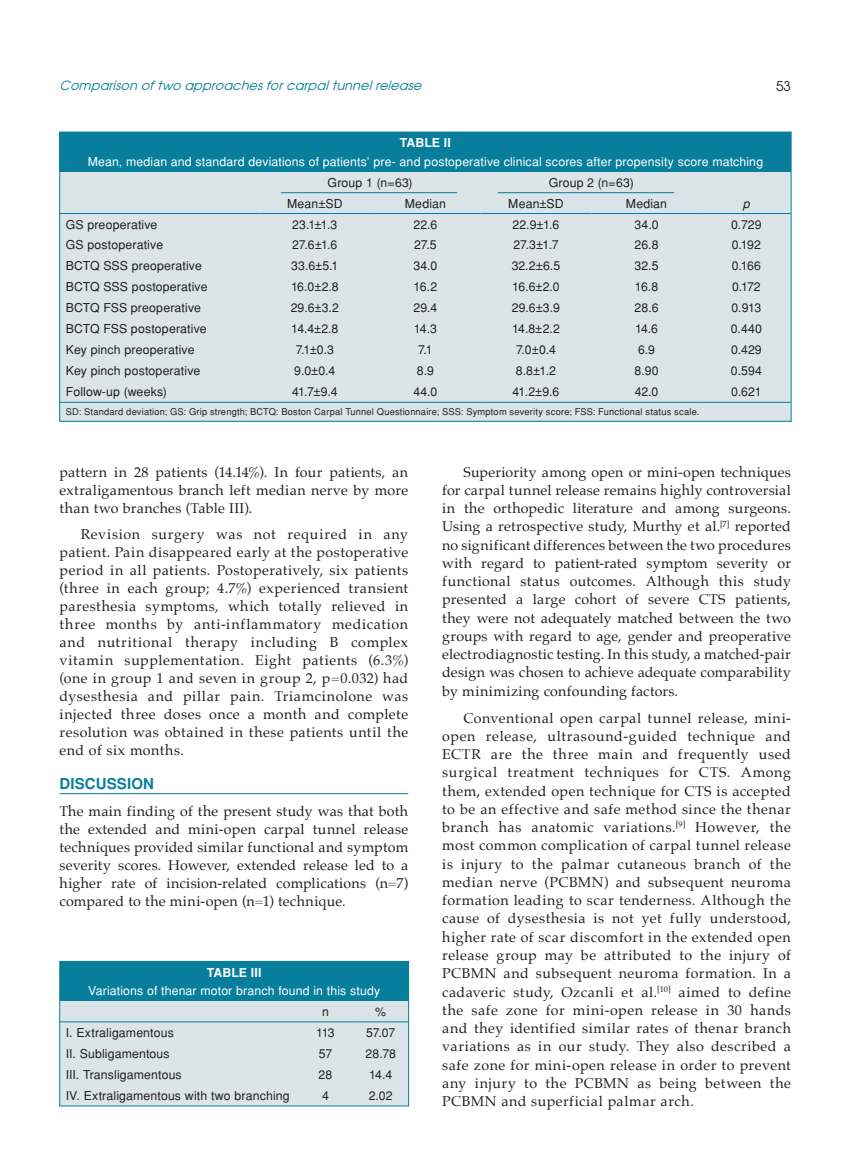
<style>
.page{position:relative;width:859px;height:1170px;background:#fff}
.page>*{position:absolute;margin:0;border:0;box-sizing:border-box;transform-origin:0 0}
.t1{font:700 15px "Helvetica Tr";letter-spacing:.01em;color:#077e9b}
.t2{font:14.25px/18.3px "Palatino";letter-spacing:.025em;color:#231f20;text-align:justify}
.t3{font:13.5px "Avant Garde Tr";color:#231f20}
.t4{font:italic 12.75px "Avant Garde Tr";color:#077e9b}
.t5{font:12.3px "Helvetica Normal Tr";letter-spacing:.01em;color:#231f20}
.t6{font:12.3px "Helvetica Normal Tr";letter-spacing:.01em;color:#fff}
.t7{font:700 12.3px "Helvetica Tr";letter-spacing:.005em;color:#fff}
.t8{font:italic 12.3px "Helvetica Tr";color:#231f20}
.t9{font:9.3px "Helvetica Normal Tr";letter-spacing:.02em;color:#231f20}
</style>
<div class="page">
<hr style="left:60px;top:793px;width:348px;height:1px;background:#077e9b">
<div style="left:60px;top:132px;width:731px;height:289px;background:#dae4e9"></div>
<div style="left:60px;top:132px;width:731px;height:39px;background:#077e9b"></div>
<hr style="left:60px;top:402px;width:200px;height:1px;background:#077e9b">
<hr style="left:260px;top:402px;width:110px;height:1px;background:#077e9b">
<hr style="left:370px;top:402px;width:111px;height:1px;background:#077e9b">
<hr style="left:481px;top:402px;width:110px;height:1px;background:#077e9b">
<hr style="left:591px;top:402px;width:111px;height:1px;background:#077e9b">
<hr style="left:702px;top:402px;width:89px;height:1px;background:#077e9b">
<hr style="left:60px;top:213px;width:200px;height:1px;background:#077e9b">
<hr style="left:260px;top:213px;width:110px;height:1px;background:#077e9b">
<hr style="left:370px;top:213px;width:111px;height:1px;background:#077e9b">
<hr style="left:481px;top:213px;width:110px;height:1px;background:#077e9b">
<hr style="left:591px;top:213px;width:111px;height:1px;background:#077e9b">
<hr style="left:702px;top:213px;width:89px;height:1px;background:#077e9b">
<hr style="left:281px;top:192px;width:176px;height:1px;background:#077e9b">
<hr style="left:498px;top:192px;width:176px;height:1px;background:#077e9b">
<div style="left:60px;top:961px;width:349px;height:144px;background:#dae4e9"></div>
<div style="left:60px;top:961px;width:348px;height:39px;background:#077e9b"></div>
<hr style="left:60px;top:1021px;width:238px;height:1px;background:#077e9b">
<hr style="left:298px;top:1021px;width:55px;height:1px;background:#077e9b">
<hr style="left:353px;top:1021px;width:55px;height:1px;background:#077e9b">
<div style="left:60px;top:961px;width:349px;height:145px;border:1px solid #077e9b"></div>
<p class="t4" style="left:60px;top:78px;width:367px">Comparison oftwo approachesforcarpaltunnelrelease</p>
<p class="t3" style="left:776px;top:77px;width:16px">53</p>
<p class="t7" style="left:400px;top:135px;width:53px">TABLE II</p>
<p class="t6" style="left:88px;top:154px;width:677px">Mean, median and standard deviations of patients’ pre- and postoperative clinical scores after propensity score matching</p>
<p class="t5" style="left:328px;top:175px;width:87px">Group 1 (n=63)</p>
<p class="t5" style="left:549px;top:175px;width:87px">Group 2 (n=63)</p>
<p class="t5" style="left:287px;top:196px;width:57px">Mean±SD</p>
<p class="t5" style="left:405px;top:196px;width:43px">Median</p>
<p class="t5" style="left:508px;top:196px;width:57px">Mean±SD</p>
<p class="t5" style="left:626px;top:196px;width:43px">Median</p>
<p class="t8" style="left:743px;top:196px;width:8px">p</p>
<p class="t5" style="left:66px;top:217px;width:93px">GS preoperative</p>
<p class="t5" style="left:292px;top:217px;width:47px">23.1±1.3</p>
<p class="t5" style="left:413px;top:217px;width:25px">22.6</p>
<p class="t5" style="left:513px;top:217px;width:48px">22.9±1.6</p>
<p class="t5" style="left:635px;top:217px;width:25px">34.0</p>
<p class="t5" style="left:731px;top:217px;width:32px">0.729</p>
<p class="t5" style="left:66px;top:238px;width:99px">GS postoperative</p>
<p class="t5" style="left:292px;top:238px;width:47px">27.6±1.6</p>
<p class="t5" style="left:414px;top:238px;width:24px">27.5</p>
<p class="t5" style="left:513px;top:238px;width:47px">27.3±1.7</p>
<p class="t5" style="left:634px;top:238px;width:26px">26.8</p>
<p class="t5" style="left:732px;top:238px;width:31px">0.192</p>
<p class="t5" style="left:66px;top:259px;width:137px">BCTQ SSS preoperative</p>
<p class="t5" style="left:291px;top:259px;width:49px">33.6±5.1</p>
<p class="t5" style="left:413px;top:259px;width:25px">34.0</p>
<p class="t5" style="left:512px;top:259px;width:50px">32.2±6.5</p>
<p class="t5" style="left:635px;top:259px;width:25px">32.5</p>
<p class="t5" style="left:732px;top:259px;width:31px">0.166</p>
<p class="t5" style="left:66px;top:280px;width:143px">BCTQ SSS postoperative</p>
<p class="t5" style="left:291px;top:280px;width:49px">16.0±2.8</p>
<p class="t5" style="left:414px;top:280px;width:25px">16.2</p>
<p class="t5" style="left:512px;top:280px;width:49px">16.6±2.0</p>
<p class="t5" style="left:635px;top:280px;width:25px">16.8</p>
<p class="t5" style="left:732px;top:280px;width:30px">0.172</p>
<p class="t5" style="left:66px;top:301px;width:137px">BCTQ FSS preoperative</p>
<p class="t5" style="left:291px;top:301px;width:50px">29.6±3.2</p>
<p class="t5" style="left:413px;top:301px;width:25px">29.4</p>
<p class="t5" style="left:512px;top:301px;width:50px">29.6±3.9</p>
<p class="t5" style="left:635px;top:301px;width:25px">28.6</p>
<p class="t5" style="left:731px;top:301px;width:31px">0.913</p>
<p class="t5" style="left:66px;top:322px;width:142px">BCTQ FSS postoperative</p>
<p class="t5" style="left:291px;top:322px;width:49px">14.4±2.8</p>
<p class="t5" style="left:414px;top:322px;width:25px">14.3</p>
<p class="t5" style="left:512px;top:322px;width:49px">14.8±2.2</p>
<p class="t5" style="left:635px;top:322px;width:25px">14.6</p>
<p class="t5" style="left:731px;top:322px;width:32px">0.440</p>
<p class="t5" style="left:66px;top:343px;width:130px">Key pinch preoperative</p>
<p class="t5" style="left:296px;top:343px;width:40px">7.1±0.3</p>
<p class="t5" style="left:418px;top:343px;width:16px">7.1</p>
<p class="t5" style="left:516px;top:343px;width:41px">7.0±0.4</p>
<p class="t5" style="left:638px;top:343px;width:19px">6.9</p>
<p class="t5" style="left:731px;top:343px;width:32px">0.429</p>
<p class="t5" style="left:66px;top:363px;width:136px">Key pinch postoperative</p>
<p class="t5" style="left:294px;top:363px;width:43px">9.0±0.4</p>
<p class="t5" style="left:417px;top:363px;width:19px">8.9</p>
<p class="t5" style="left:516px;top:363px;width:42px">8.8±1.2</p>
<p class="t5" style="left:634px;top:363px;width:26px">8.90</p>
<p class="t5" style="left:731px;top:363px;width:32px">0.594</p>
<p class="t5" style="left:66px;top:384px;width:102px">Follow-up (weeks)</p>
<p class="t5" style="left:292px;top:384px;width:47px">41.7±9.4</p>
<p class="t5" style="left:413px;top:384px;width:26px">44.0</p>
<p class="t5" style="left:513px;top:384px;width:48px">41.2±9.6</p>
<p class="t5" style="left:635px;top:384px;width:25px">42.0</p>
<p class="t5" style="left:731px;top:384px;width:32px">0.621</p>
<p class="t9" style="left:66px;top:406px;width:635px">SD: Standard deviation; GS: Grip strength; BCTQ: Boston Carpal Tunnel Questionnaire; SSS: Symptom severity score; FSS: Functional status scale.</p>
<p class="t2" style="left:60px;top:462px;width:350px">pattern in 28 patients (14.14%). In four patients, an extraligamentous branch left median nerve by more than two branches (Table III).</p>
<p class="t2" style="left:60px;top:525px;width:350px;text-indent:21px">Revision surgery was not required in any patient. Pain disappeared early at the postoperative period in all patients. Postoperatively, six patients (three in each group; 4.7%) experienced transient paresthesia symptoms, which totally relieved in three months by anti-inflammatory medication and nutritional therapy including B complex vitamin supplementation. Eight patients (6.3%) (one in group 1 and seven in group 2, p=0.032) had dysesthesia and pillar pain. Triamcinolone was injected three doses once a month and complete resolution was obtained in these patients until the end of six months.</p>
<p class="t1" style="left:60px;top:774px;width:96px">DISCUSSION</p>
<p class="t2" style="left:60px;top:801px;width:350px">The main finding of the present study was that both the extended and mini-open carpal tunnel release techniques provided similar functional and symptom severity scores. However, extended release led to a higher rate of incision-related complications (n=7) compared to the mini-open (n=1) technique.</p>
<p class="t7" style="left:207px;top:964px;width:56px">TABLE III</p>
<p class="t6" style="left:88px;top:983px;width:294px">Variations of thenar motor branch found in this study</p>
<p class="t5" style="left:322px;top:1004px;width:8px">n</p>
<p class="t5" style="left:375px;top:1004px;width:12px">%</p>
<p class="t5" style="left:66px;top:1025px;width:109px">I. Extraligamentous</p>
<p class="t5" style="left:316px;top:1025px;width:20px">113</p>
<p class="t5" style="left:366px;top:1025px;width:31px">57.07</p>
<p class="t5" style="left:66px;top:1046px;width:105px">II. Subligamentous</p>
<p class="t5" style="left:319px;top:1046px;width:15px">57</p>
<p class="t5" style="left:366px;top:1046px;width:32px">28.78</p>
<p class="t5" style="left:66px;top:1066px;width:117px">III. Transligamentous</p>
<p class="t5" style="left:319px;top:1066px;width:15px">28</p>
<p class="t5" style="left:369px;top:1066px;width:25px">14.4</p>
<p class="t5" style="left:66px;top:1087px;width:225px">IV. Extraligamentous with two branching</p>
<p class="t5" style="left:322px;top:1087px;width:8px">4</p>
<p class="t5" style="left:369px;top:1087px;width:25px">2.02</p>
<p class="t2" style="left:442px;top:462px;width:350px;text-indent:21px">Superiority among open or mini-open techniques for carpal tunnel release remains highly controversial in the orthopedic literature and among surgeons.<br>Using a retrospective study, Murthy et al.<sup>[7]</sup> reported no significant differences between the two procedures with regard to patient-rated symptom severity or functional status outcomes. Although this study presented a large cohort of severe CTS patients, they were not adequately matched between the two groups with regard to age, gender and preoperative electrodiagnostic testing. In this study, a matched-pair design was chosen to achieve adequate comparability by minimizing confounding factors.</p>
<p class="t2" style="left:442px;top:708px;width:350px;text-indent:21px">Conventional open carpal tunnel release, mini&shy;open release, ultrasound-guided technique and ECTR are the three main and frequently used surgical treatment techniques for CTS. Among them, extended open technique for CTS is accepted to be an effective and safe method since the thenar branch has anatomic variations.<sup>[9]</sup> However, the most common complication of carpal tunnel release is injury to the palmar cutaneous branch of the median nerve (PCBMN) and subsequent neuroma formation leading to scar tenderness. Although the cause of dysesthesia is not yet fully understood, higher rate of scar discomfort in the extended open release group may be attributed to the injury of PCBMN and subsequent neuroma formation. In a cadaveric study, Ozcanli et al.<sup>[10]</sup> aimed to define the safe zone for mini-open release in 30 hands and they identified similar rates of thenar branch variations as in our study. They also described a safe zone for mini-open release in order to prevent any injury to the PCBMN as being between the PCBMN and superficial palmar arch.</p>
</div>
